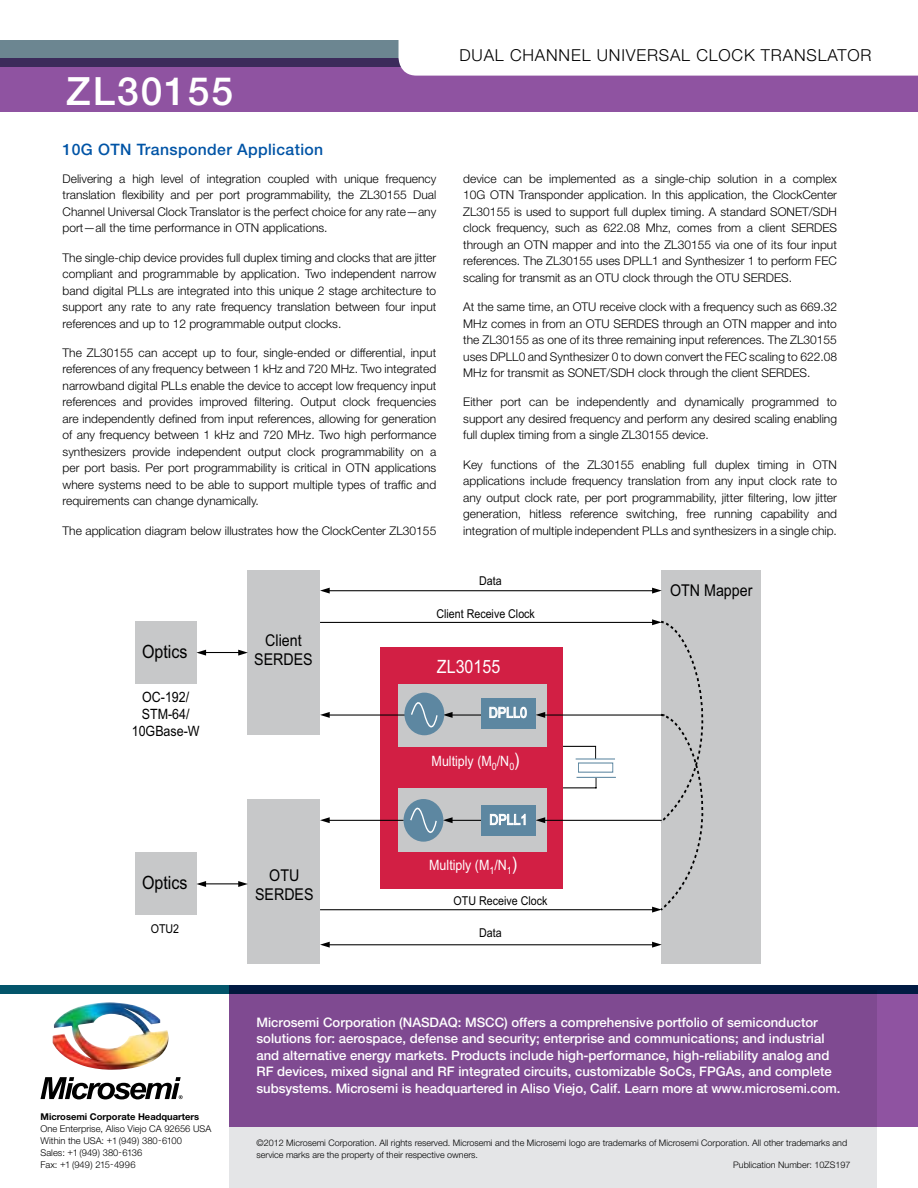
<style>
.page{position:relative;width:918px;height:1188px;background:#fff}
.page>*{position:absolute;margin:0;border:0;box-sizing:border-box;transform-origin:0 0}
.t1{font:500 39px "Helvetica Neue LT Std";letter-spacing:.05em;color:#fff}
.t2{font:18.3px "Arial";color:#000;scale:.88 1}
.t3{font:18.3px "Arial";color:#fff;scale:.88 1}
.t4{font:300 16.5px "Helvetica Neue LT Std";letter-spacing:.05em;color:#000}
.t5{font:16.2px/19.5px "Arial";color:#000;text-align:center;scale:.88 1}
.t6{font:500 15.75px "Helvetica Neue LT Std";letter-spacing:.025em;color:#0054a6}
.t7{font:14.25px "Arial";color:#fff;scale:.88 1}
.t8{font:14.25px/17.1px "Arial";color:#000;text-align:center;scale:.88 1}
.t9{font:500 13.2px/16.5px "Helvetica Neue LT Std";color:#fff}
.t10{font:12.15px "Arial";color:#000;scale:.88 1}
.t11{font:300 12px/16.5px "Helvetica Neue LT Std";color:#000;text-align:justify}
.t12{font:300 9.3px/12px "Helvetica Neue LT Std";color:#000}
.t13{font:700 9.3px "Helvetica Neue LT Std";color:#000}
.t14{font:300 9px/12px "Helvetica Neue LT Std";color:#000}
.s1{font-size:18.3px}
</style>
<div class="page">
<div style="left:0;top:58px;width:918px;height:54px;background:#8f53a1"></div>
<svg style="left:0;top:40px;width:399px;height:27px;background:#5c677f"></svg>
<div style="left:230px;top:986px;width:688px;height:141px;background:#8f53a1"></div>
<svg style="left:0;top:986px;width:918px;height:8px;background:#013152"></svg>
<svg style="left:230px;top:990px;width:648px;height:198px;fill:#7f4a91"></svg>
<svg style="left:40px;top:1077px;width:143px;height:22px"></svg>
<img style="left:53px;top:1002px;width:116px;height:68px">
<div style="left:399px;top:58px;width:519px;height:18px;background:#fff"></div>
<div style="left:380px;top:647px;width:183px;height:242px;background:#d21f44"></div>
<div style="left:398px;top:684px;width:149px;height:62px;background:#c7c8c9"></div>
<div style="left:135px;top:621px;width:61px;height:63px;background:#c7c8c9"></div>
<div style="left:398px;top:789px;width:149px;height:63px;background:#c7c8c9"></div>
<div style="left:135px;top:853px;width:61px;height:62px;background:#c7c8c9"></div>
<div style="left:248px;top:799px;width:72px;height:165px;background:#c7c8c9"></div>
<div style="left:248px;top:570px;width:72px;height:165px;background:#c7c8c9"></div>
<div style="left:662px;top:570px;width:99px;height:394px;background:#c7c8c9"></div>
<hr style="left:320px;top:909px;width:334px;height:1px;background:#000">
<hr style="left:320px;top:622px;width:334px;height:1px;background:#000">
<hr style="left:328px;top:590px;width:326px;height:1px;background:#000">
<svg style="left:320px;top:588px;width:10px;height:6px"></svg>
<svg style="left:652px;top:588px;width:10px;height:6px"></svg>
<hr style="left:328px;top:944px;width:326px;height:1px;background:#000">
<svg style="left:320px;top:942px;width:10px;height:6px"></svg>
<svg style="left:652px;top:942px;width:10px;height:6px"></svg>
<hr style="left:204px;top:883px;width:36px;height:1px;background:#000">
<svg style="left:238px;top:881px;width:10px;height:6px"></svg>
<svg style="left:196px;top:881px;width:10px;height:6px"></svg>
<hr style="left:328px;top:715px;width:77px;height:1px;background:#000">
<svg style="left:320px;top:712px;width:10px;height:6px"></svg>
<hr style="left:328px;top:820px;width:76px;height:1px;background:#000">
<svg style="left:320px;top:817px;width:10px;height:6px"></svg>
<hr style="left:451px;top:820px;width:30px;height:1px;background:#000">
<hr style="left:451px;top:715px;width:32px;height:1px;background:#000">
<hr style="left:543px;top:820px;width:119px;height:1px;background:#000">
<svg style="left:536px;top:817px;width:9px;height:6px"></svg>
<hr style="left:543px;top:715px;width:122px;height:1px;background:#000">
<svg style="left:536px;top:712px;width:9px;height:6px"></svg>
<hr style="left:563px;top:787px;width:33px;height:1px;background:#000">
<hr style="left:563px;top:746px;width:33px;height:1px;background:#000">
<svg style="left:575px;top:746px;width:41px;height:42px"></svg>
<div style="left:404px;top:799px;width:39px;height:43px;background:#5d87a1;border-radius:50%"></div>
<svg style="left:404px;top:693px;width:40px;height:42px"></svg>
<div style="left:481px;top:699px;width:55px;height:30px;background:#5d87a1"></div>
<div style="left:481px;top:805px;width:55px;height:30px;background:#5d87a1"></div>
<hr style="left:204px;top:652px;width:36px;height:1px;background:#000">
<svg style="left:238px;top:650px;width:10px;height:6px"></svg>
<svg style="left:196px;top:650px;width:10px;height:6px"></svg>
<svg style="left:409px;top:694px;width:44px;height:148px"></svg>
<svg style="left:489px;top:706px;width:38px;height:12px"></svg>
<svg style="left:490px;top:814px;width:36px;height:11px"></svg>
<svg style="left:652px;top:619px;width:52px;height:294px"></svg>
<h1 class="t1" style="left:66px;top:68px;width:169px">ZL30155</h1>
<h3 class="t6" style="left:63px;top:140px;width:262px">10G OTN Transponder Application</h3>
<p class="t11" style="left:63px;top:170px;width:375px">Delivering a high level of integration coupled with unique frequency translation flexibility and per port programmability, the ZL30155 Dual Channel Universal Clock Translator is the perfect choice for any rate—any port—all the time performance in OTN applications.</p>
<p class="t11" style="left:63px;top:249px;width:375px">The single-chip device provides full duplex timing and clocks that are jitter compliant and programmable by application. Two independent narrow band digital PLLs are integrated into this unique 2 stage architecture to support any rate to any rate frequency translation between four input references and up to 12 programmable output clocks.</p>
<p class="t11" style="left:63px;top:344px;width:375px">The ZL30155 can accept up to four, single-ended or differential, input references of any frequency between 1 kHz and 720 MHz. Two integrated narrowband digital PLLs enable the device to accept low frequency input references and provides improved filtering. Output clock frequencies are independently defined from input references, allowing for generation of any frequency between 1 kHz and 720 MHz. Two high performance synthesizers provide independent output clock programmability on a per port basis. Per port programmability is critical in OTN applications where systems need to be able to support multiple types of traffic and requirements can change dynamically.</p>
<p class="t11" style="left:63px;top:522px;width:375px">The application diagram below illustrates how the ClockCenter ZL30155</p>
<h3 class="t4" style="left:460px;top:45px;width:414px">DUAL CHANNEL UNIVERSAL CLOCK TRANSLATOR</h3>
<p class="t11" style="left:463px;top:170px;width:375px">device can be implemented as a single-chip solution in a complex 10G OTN Transponder application. In this application, the ClockCenter ZL30155 is used to support full duplex timing. A standard SONET/SDH clock frequency, such as 622.08 Mhz, comes from a client SERDES through an OTN mapper and into the ZL30155 via one of its four input references. The ZL30155 uses DPLL1 and Synthesizer 1 to perform FEC scaling for transmit as an OTU clock through the OTU SERDES.</p>
<p class="t11" style="left:463px;top:298px;width:375px">At the same time, an OTU receive clock with a frequency such as 669.32<br>MHz comes in from an OTU SERDES through an OTN mapper and into the ZL30155 as one of its three remaining input references. The ZL30155 uses DPLL0 and Synthesizer 0 to down convert the FEC scaling to 622.08<br>MHz for transmit as SONET/SDH clock through the client SERDES.</p>
<p class="t11" style="left:463px;top:394px;width:375px">Either port can be independently and dynamically programmed to support any desired frequency and perform any desired scaling enabling full duplex timing from a single ZL30155 device.</p>
<p class="t11" style="left:463px;top:456px;width:375px">Key functions of the ZL30155 enabling full duplex timing in OTN applications include frequency translation from any input clock rate to any output clock rate, per port programmability, jitter filtering, low jitter generation, hitless reference switching, free running capability and integration of multiple independent PLLs and synthesizers in a single chip.</p>
<p class="t10" style="left:479px;top:573px;width:27px">Data</p>
<h3 class="t5" style="left:670px;top:581px;width:95px">OTN Mapper</h3>
<h2 class="t2" style="left:142px;top:640px;width:53px">Optics</h2>
<p class="t8" style="left:132px;top:689px;width:79px">OC-192/<br>STM-64/<br>10GBase-W</p>
<h2 class="t2" style="left:142px;top:870px;width:53px">Optics</h2>
<p class="t10" style="left:151px;top:921px;width:34px">OTU2</p>
<p class="t13" style="left:40px;top:1111px;width:160px">Microsemi Corporate Headquarters</p>
<p class="t12" style="left:40px;top:1123px;width:172px">One Enterprise, Aliso Viejo CA 92656 USA<br>Within the USA: +1 (949) 380-6100<br>Sales: +1 (949) 380-6136<br>Fax: +1 (949) 215-4996</p>
<h3 class="t5" style="left:254px;top:630px;width:68px">Client<br>SERDES</h3>
<h3 class="t5" style="left:255px;top:866px;width:68px">OTU<br>SERDES</h3>
<p class="t10" style="left:436px;top:605px;width:114px">Client Receive Clock</p>
<h2 class="t3" style="left:437px;top:655px;width:73px">ZL30155</h2>
<p class="t7" style="left:489px;top:703px;width:45px">DPLL0</p>
<p class="t7" style="left:432px;top:751px;width:101px">Multiply (M<sub>0</sub>/N<sub>0</sub><span class="s1">)</span></p>
<p class="t7" style="left:489px;top:810px;width:45px">DPLL1</p>
<p class="t7" style="left:429px;top:855px;width:101px">Multiply (M<sub>1</sub>/N<sub>1</sub><span class="s1">)</span></p>
<p class="t10" style="left:454px;top:892px;width:108px">OTU Receive Clock</p>
<p class="t10" style="left:479px;top:925px;width:27px">Data</p>
<p class="t9" style="left:256px;top:1014px;width:585px">Microsemi Corporation (NASDAQ: MSCC) offers a comprehensive portfolio of semiconductor solutions for: aerospace, defense and security; enterprise and communications; and industrial and alternative energy markets. Products include high-performance, high-reliability analog and RF devices, mixed signal and RF integrated circuits, customizable SoCs, FPGAs, and complete subsystems. Microsemi is headquartered in Aliso Viejo, Calif. Learn more at www.microsemi.com.</p>
<p class="t14" style="left:256px;top:1136px;width:592px">©2012 Microsemi Corporation. All rights reserved. Microsemi and the Microsemi logo are trademarks of Microsemi Corporation. All other trademarks and service marks are the property of their respective owners.</p>
<p class="t14" style="left:733px;top:1159px;width:119px">Publication Number: 10ZS197</p>
</div>
